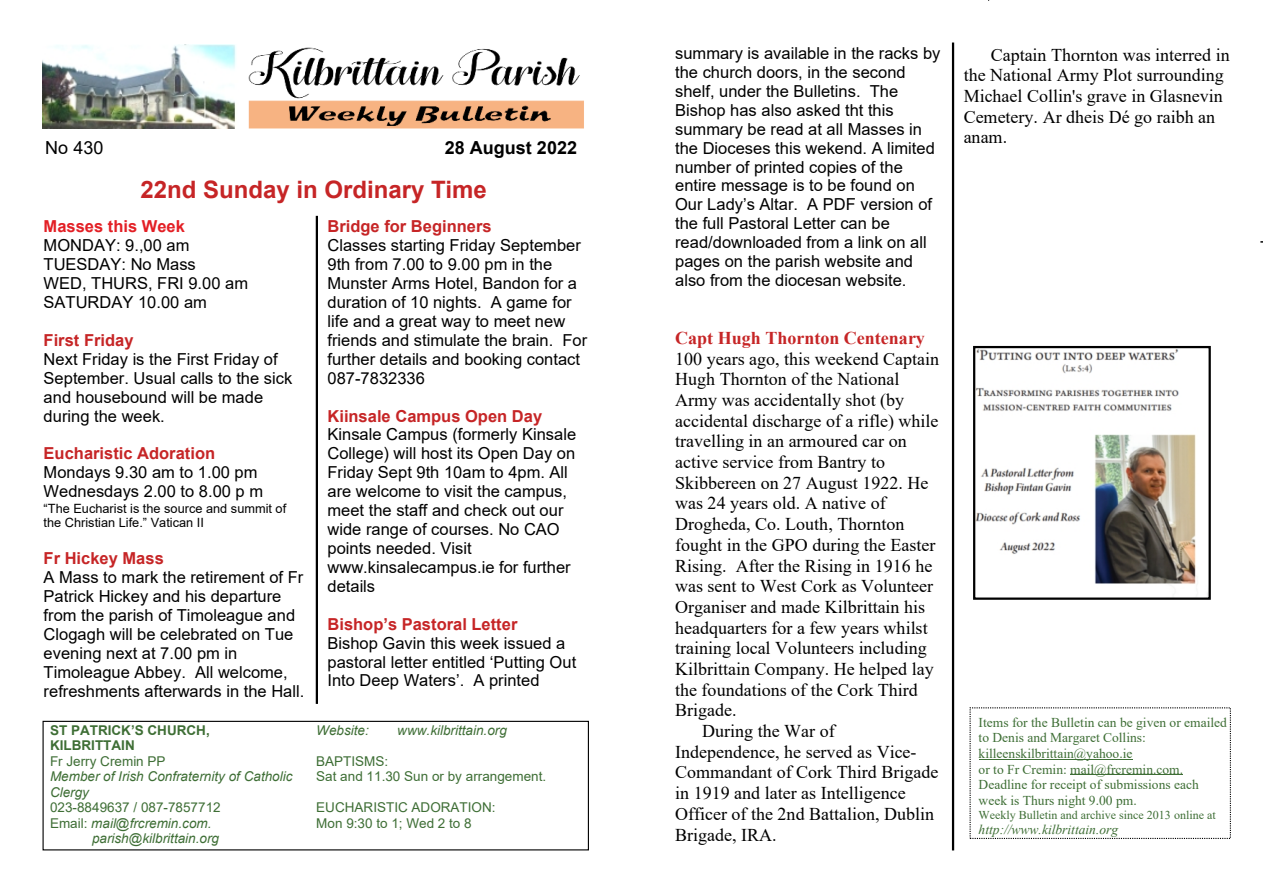
<style>
.page{position:relative;width:1263px;height:893px;background:#fff}
.page>*{position:absolute;margin:0;border:0;box-sizing:border-box;transform-origin:0 0}
.t1{font:700 24px "Arial";color:#c62526}
.t2{font:18px/20.7px "Times New Roman";color:#000}
.t3{font:700 18px "Times New Roman";color:#c62526}
.t4{font:700 18px "Arial";color:#000}
.t5{font:18px "Arial";color:#000}
.t6{font:16.5px/18.9px "Arial";color:#000}
.t7{font:700 16.5px "Arial";color:#c62526}
.t8{font:700 16.5px "Arial";color:#e31f25}
.t9{font:13.5px/15.5px "Times New Roman";color:#3e6e35}
.t10{font:13.5px/15.5px "Arial";color:#3e6e35}
.t11{font:italic 13.5px/15.5px "Arial";color:#3e6e35}
.t12{font:700 13.5px/15.5px "Arial";color:#3e6e35}
.t13{font:italic 13.5px "Times New Roman";color:#3e6e35}
.t14{font:12.75px/14.5px "Arial";color:#000}
.t15{font:12px "Times New Roman";color:#3e6e35}
.s1{font-style:normal}
</style>
<div class="page">
<div style="left:43px;top:721px;width:546px;height:129px;border:1px solid #000"></div>
<hr style="left:316px;top:216px;width:2px;height:488px;background:#000">
<img style="left:43px;top:44px;width:541px;height:85px">
<hr style="left:952px;top:43px;width:2px;height:807px;background:#000">
<img style="left:976px;top:349px;width:232px;height:248px">
<div style="left:973px;top:346px;width:238px;height:254px;border:2px solid #000"></div>
<hr style="left:979px;top:759px;width:153px;height:1px;background:#3e6e35">
<hr style="left:1070px;top:775px;width:113px;height:1px;background:#3e6e35">
<p class="t5" style="left:45px;top:141px;width:60px">No 430</p>
<p class="t4" style="left:445px;top:141px;width:134px">28 August 2022</p>
<h1 class="t1" style="left:140px;top:180px;width:348px">22nd Sunday in Ordinary Time</h1>
<p class="t8" style="left:44px;top:220px;width:143px">Masses this Week</p>
<p class="t6" style="left:44px;top:238px;width:206px">MONDAY: 9.,00 am<br>TUESDAY: No Mass<br>WED, THURS, FRI 9.00 am<br>SATURDAY 10.00 am</p>
<p class="t7" style="left:44px;top:334px;width:91px">First Friday</p>
<p class="t6" style="left:44px;top:351px;width:250px">Next Friday is the First Friday of<br>September. Usual calls to the sick and housebound will be made during the week.</p>
<p class="t7" style="left:44px;top:447px;width:173px">Eucharistic Adoration</p>
<p class="t6" style="left:44px;top:465px;width:221px">Mondays 9.30 am to 1.00 pm<br>Wednesdays 2.00 to 8.00 p m</p>
<p class="t14" style="left:44px;top:502px;width:244px">“The Eucharist is the source and summit of the Christian Life.” Vatican II</p>
<p class="t7" style="left:44px;top:552px;width:122px">Fr Hickey Mass</p>
<p class="t6" style="left:44px;top:569px;width:262px">A Mass to mark the retirement of Fr<br>Patrick Hickey and his departure from the parish of Timoleague and<br>Clogagh will be celebrated on Tue evening next at 7.00 pm in<br>Timoleague Abbey. All welcome, refreshments afterwards in the Hall.</p>
<p class="t12" style="left:50px;top:724px;width:161px">ST PATRICK’S CHURCH,<br>KILBRITTAIN</p>
<p class="t10" style="left:50px;top:755px;width:117px">Fr Jerry Cremin PP</p>
<p class="t11" style="left:50px;top:770px;width:244px">Member of Irish Confraternity of Catholic<br>Clergy</p>
<p class="t10" style="left:50px;top:801px;width:172px">023-8849637 / 087-7857712</p>
<p class="t11" style="left:50px;top:816px;width:163px"><span class="s1">Email:</span> mail@frcremin.com.</p>
<p class="t11" style="left:92px;top:832px;width:129px">parish@kilbrittain.org</p>
<p class="t7" style="left:327px;top:220px;width:166px">Bridge for Beginners</p>
<p class="t6" style="left:327px;top:238px;width:261px">Classes starting Friday September<br>9th from 7.00 to 9.00 pm in the<br>Munster Arms Hotel, Bandon for a duration of 10 nights. A game for life and a great way to meet new friends and stimulate the brain. For further details and booking contact<br>087-7832336</p>
<p class="t7" style="left:327px;top:410px;width:216px">Kiinsale Campus Open Day</p>
<p class="t6" style="left:327px;top:427px;width:250px">Kinsale Campus (formerly Kinsale<br>College) will host its Open Day on<br>Friday Sept 9th 10am to 4pm. All are welcome to visit the campus, meet the staff and check out our wide range of courses. No CAO points needed. Visit www.kinsalecampus.ie for further details</p>
<p class="t7" style="left:327px;top:618px;width:191px">Bishop’s Pastoral Letter</p>
<p class="t6" style="left:327px;top:635px;width:250px">Bishop Gavin this week issued a pastoral letter entitled ‘Putting Out<br>Into Deep Waters’. A printed</p>
<p class="t11" style="left:316px;top:724px;width:54px">Website:</p>
<p class="t11" style="left:397px;top:724px;width:111px">www.kilbrittain.org</p>
<p class="t10" style="left:316px;top:755px;width:231px">BAPTISMS:<br>Sat and 11.30 Sun or by arrangement.</p>
<p class="t10" style="left:316px;top:801px;width:181px">EUCHARISTIC ADORATION:<br>Mon 9:30 to 1; Wed 2 to 8</p>
<p class="t6" style="left:675px;top:45px;width:267px">summary is available in the racks by the church doors, in the second shelf, under the Bulletins. The<br>Bishop has also asked tht this summary be read at all Masses in the Dioceses this wekend. A limited number of printed copies of the entire message is to be found on<br>Our Lady’s Altar. A PDF version of the full Pastoral Letter can be read/downloaded from a link on all pages on the parish website and also from the diocesan website.</p>
<p class="t3" style="left:675px;top:332px;width:251px">Capt Hugh Thornton Centenary</p>
<p class="t2" style="left:675px;top:350px;width:266px">100 years ago, this weekend Captain</p>
<p class="t2" style="left:675px;top:371px;width:226px">Hugh Thornton of the National</p>
<p class="t2" style="left:675px;top:391px;width:231px">Army was accidentally shot (by</p>
<p class="t2" style="left:675px;top:412px;width:265px">accidental discharge of a rifle) while</p>
<p class="t2" style="left:675px;top:433px;width:233px">travelling in an armoured car on</p>
<p class="t2" style="left:675px;top:453px;width:211px">active service from Bantry to</p>
<p class="t2" style="left:675px;top:474px;width:255px">Skibbereen on 27 August 1922. He</p>
<p class="t2" style="left:675px;top:495px;width:212px">was 24 years old. A native of</p>
<p class="t2" style="left:675px;top:515px;width:231px">Drogheda, Co. Louth, Thornton</p>
<p class="t2" style="left:675px;top:536px;width:262px">fought in the GPO during the Easter</p>
<p class="t2" style="left:675px;top:557px;width:259px">Rising. After the Rising in 1916 he</p>
<p class="t2" style="left:675px;top:578px;width:260px">was sent to West Cork as Volunteer</p>
<p class="t2" style="left:675px;top:598px;width:252px">Organiser and made Kilbrittain his</p>
<p class="t2" style="left:675px;top:619px;width:254px">headquarters for a few years whilst</p>
<p class="t2" style="left:675px;top:640px;width:253px">training local Volunteers including</p>
<p class="t2" style="left:675px;top:660px;width:260px">Kilbrittain Company. He helped lay</p>
<p class="t2" style="left:675px;top:681px;width:244px">the foundations of the Cork Third</p>
<p class="t2" style="left:675px;top:702px;width:63px">Brigade.</p>
<p class="t2" style="left:702px;top:722px;width:134px">During the War of</p>
<p class="t2" style="left:675px;top:743px;width:243px">Independence, he served as Vice-</p>
<p class="t2" style="left:675px;top:764px;width:265px">Commandant of Cork Third Brigade</p>
<p class="t2" style="left:675px;top:784px;width:232px">in 1919 and later as Intelligence</p>
<p class="t2" style="left:675px;top:805px;width:261px">Officer of the 2nd Battalion, Dublin</p>
<p class="t2" style="left:675px;top:826px;width:103px">Brigade, IRA.</p>
<p class="t2" style="left:964px;top:46px;width:268px;text-indent:27px">Captain Thornton was interred in the National Army Plot surrounding<br>Michael Collin's grave in Glasnevin<br>Cemetery. Ar dheis Dé go raibh an anam.</p>
<p class="t9" style="left:979px;top:716px;width:250px">Items for the Bulletin can be given or emailed to Denis and Margaret Collins: killeenskilbrittain@yahoo.ie<br>or to Fr Cremin: mail@frcremin.com.<br>Deadline for receipt of submissions each week is Thurs night 9.00 pm.</p>
<p class="t15" style="left:979px;top:810px;width:239px">Weekly Bulletin and archive since 2013 online at</p>
<p class="t13" style="left:979px;top:824px;width:141px">http://www.kilbrittain.org</p>
</div>
